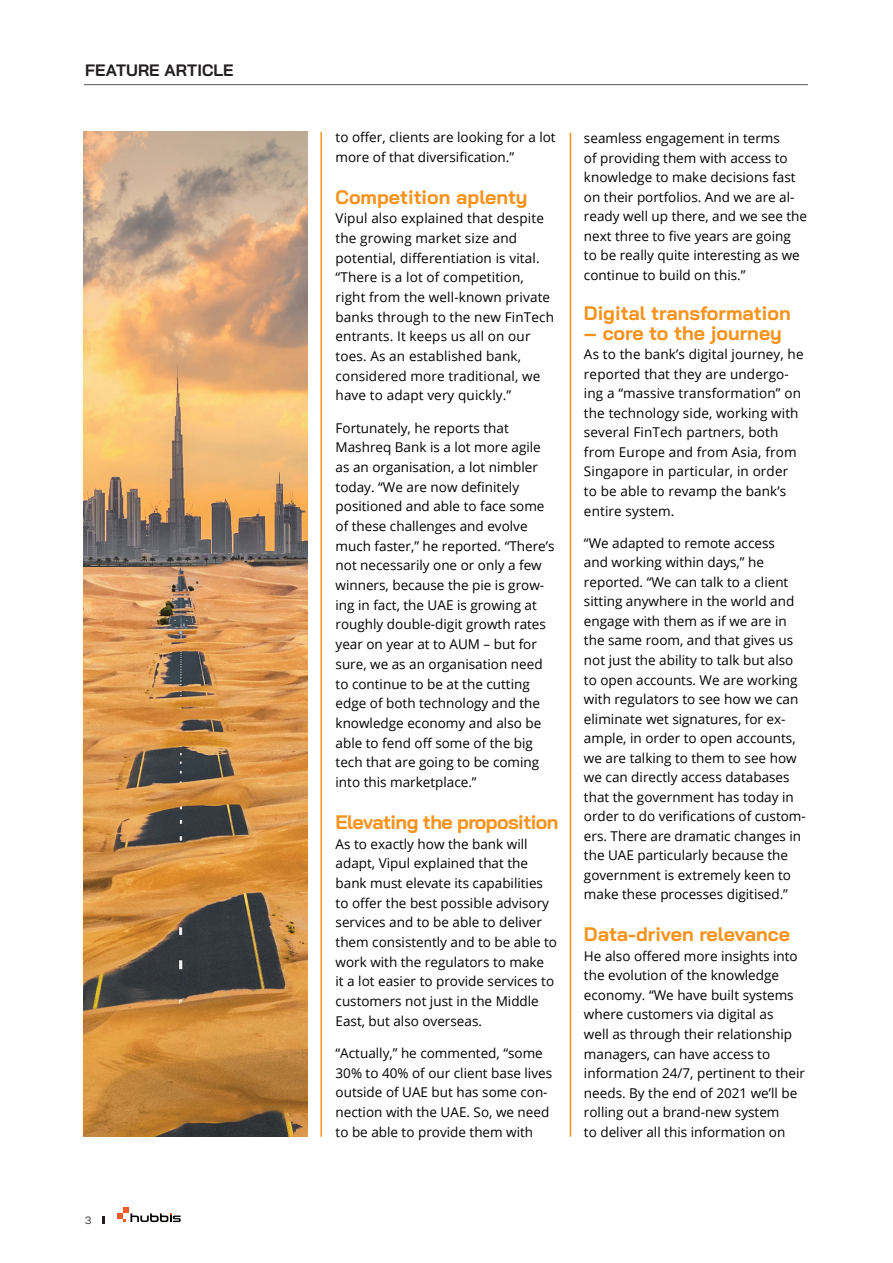
<style>
.page{position:relative;width:893px;height:1263px;background:#fff}
.page>*{position:absolute;margin:0;border:0;box-sizing:border-box;transform-origin:0 0}
.t1{font:700 19.5px "Bai Jamjuree";color:#f7931d}
.t2{font:700 19.5px "Bai Jamjuree";letter-spacing:-.03em;color:#f7931d}
.t3{font:700 16.5px "Bai Jamjuree";letter-spacing:.005em;color:#231f20}
.t4{font:13.5px/19.5px "Open Sans";color:#000}
.t5{font:10.5px "Bai Jamjuree";color:#231f20}
</style>
<div class="page">
<svg style="left:117px;top:1207px;width:64px;height:15px"></svg>
<svg style="left:102px;top:1216px;width:2px;height:8px"></svg>
<hr style="left:320px;top:132px;width:2px;height:1005px;background:#f7931d">
<img style="left:84px;top:132px;width:224px;height:1005px">
<hr style="left:570px;top:133px;width:1px;height:1004px;background:#f7931d">
<hr style="left:84px;top:84px;width:724px;height:1px;background:#57585a">
<p class="t3" style="left:85px;top:60px;width:150px">FEATURE ARTICLE</p>
<p class="t5" style="left:85px;top:1211px;width:8px">3</p>
<p class="t4" style="left:336px;top:127px;width:222px">to offer, clients are looking for a lot more of that diversification.”</p>
<h1 class="t1" style="left:336px;top:185px;width:194px">Competition aplenty</h1>
<p class="t4" style="left:336px;top:208px;width:220px">Vipul also explained that despite the growing market size and potential, differentiation is vital. “There is a lot of competition, right from the well-known private banks through to the new FinTech entrants. It keeps us all on our toes. As an established bank, considered more traditional, we have to adapt very quickly.”</p>
<p class="t4" style="left:336px;top:418px;width:220px">Fortunately, he reports that<br>Mashreq Bank is a lot more agile as an organisation, a lot nimbler today. “We are now definitely positioned and able to face some of these challenges and evolve much faster,” he reported. “There’s not necessarily one or only a few winners, because the pie is grow&shy;ing in fact, the UAE is growing at roughly double-digit growth rates year on year at to AUM – but for sure, we as an organisation need to continue to be at the cutting edge of both technology and the knowledge economy and also be able to fend off some of the big tech that are going to be coming into this marketplace.”</p>
<h1 class="t2" style="left:336px;top:811px;width:224px">Elevating the proposition</h1>
<p class="t4" style="left:336px;top:833px;width:223px">As to exactly how the bank will adapt, Vipul explained that the bank must elevate its capabilities to offer the best possible advisory services and to be able to deliver them consistently and to be able to work with the regulators to make<br>it a lot easier to provide services to customers not just in the Middle<br>East, but also overseas.</p>
<p class="t4" style="left:336px;top:1043px;width:218px">“Actually,” he commented, “some<br>30% to 40% of our client base lives outside of UAE but has some con&shy;nection with the UAE. So, we need to be able to provide them with</p>
<p class="t4" style="left:584px;top:128px;width:225px">seamless engagement in terms<br>of providing them with access to knowledge to make decisions fast on their portfolios. And we are al&shy;ready well up there, and we see the next three to five years are going to be really quite interesting as we continue to build on this.”</p>
<h1 class="t1" style="left:584px;top:302px;width:208px">Digital transformation</h1>
<h1 class="t1" style="left:584px;top:322px;width:199px">– core to the journey</h1>
<p class="t4" style="left:584px;top:344px;width:221px">As to the bank’s digital journey, he reported that they are undergo&shy;ing a “massive transformation” on the technology side, working with several FinTech partners, both from Europe and from Asia, from<br>Singapore in particular, in order to be able to revamp the bank’s entire system.</p>
<p class="t4" style="left:584px;top:533px;width:223px">“We adapted to remote access<br>and working within days,” he reported. “We can talk to a client sitting anywhere in the world and engage with them as if we are in the same room, and that gives us not just the ability to talk but also to open accounts. We are working with regulators to see how we can eliminate wet signatures, for ex&shy;ample, in order to open accounts, we are talking to them to see how we can directly access databases that the government has today in order to do verifications of custom&shy;ers. There are dramatic changes in the UAE particularly because the government is extremely keen to make these processes digitised.”</p>
<h1 class="t1" style="left:584px;top:923px;width:208px">Data-driven relevance</h1>
<p class="t4" style="left:584px;top:946px;width:223px">He also offered more insights into the evolution of the knowledge economy. “We have built systems where customers via digital as<br>well as through their relationship managers, can have access to information 24/7, pertinent to their needs. By the end of 2021 we’ll be rolling out a brand-new system<br>to deliver all this information on</p>
</div>
